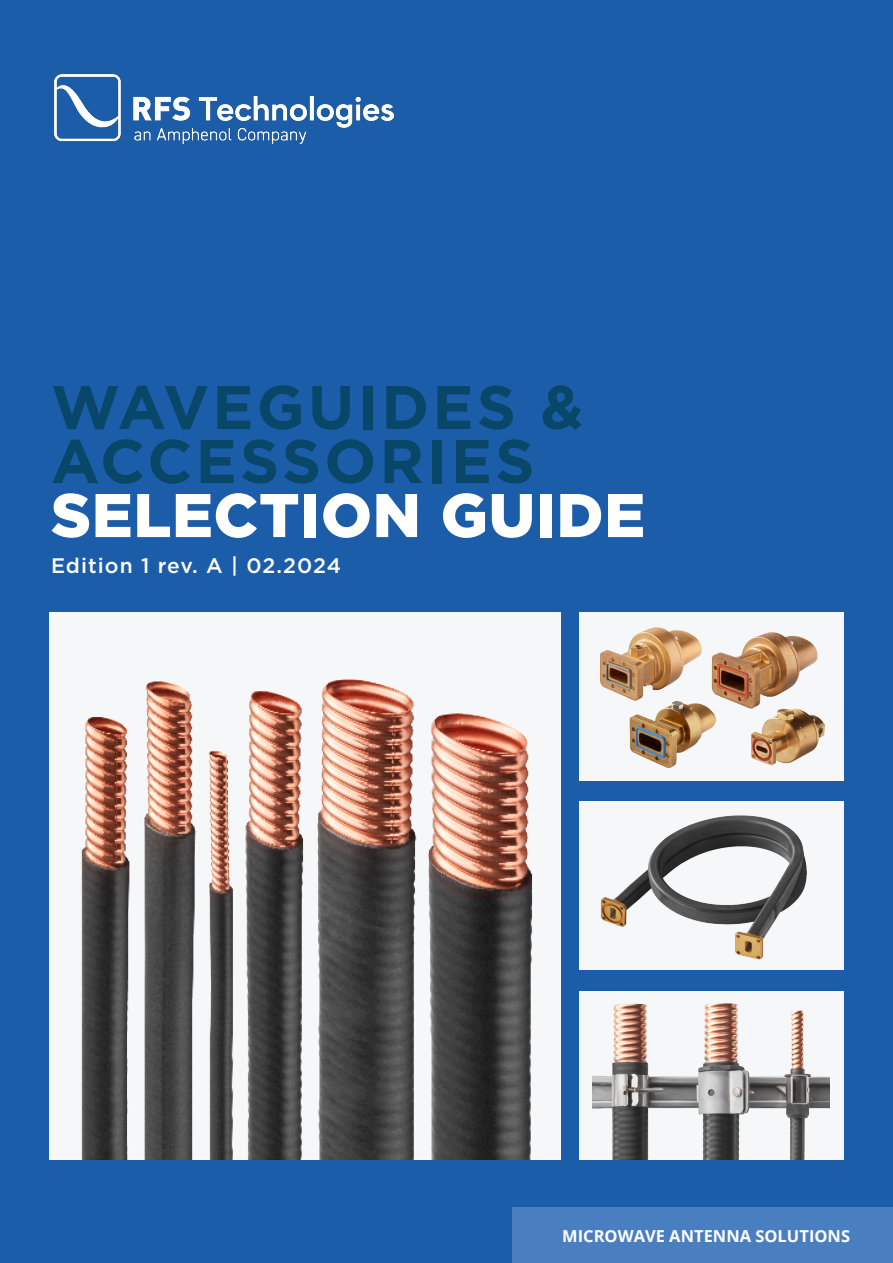
<style>
.page{position:relative;width:893px;height:1263px;background:#1c5da9}
.page>*{position:absolute;margin:0;border:0;box-sizing:border-box;transform-origin:0 0}
.Grand_titre{font:700 61.5px "Gotham";letter-spacing:.05em;color:#094768}
.Grand_titre-2{font:900 61.5px "Gotham";letter-spacing:.01em;color:#fff}
.Grand_titre-3{font:500 21px "Gotham";letter-spacing:.045em;color:#fff}
.t1{font:700 16.5px "Open Sans";color:#fff}
</style>
<div class="page">
<div style="left:513px;top:1207px;width:380px;height:56px;background:#497fc1"></div>
<div style="left:50px;top:612px;width:511px;height:548px;background:#f6f7f9"></div>
<img style="left:81px;top:679px;width:451px;height:481px">
<img style="left:579px;top:612px;width:264px;height:168px">
<div style="left:579px;top:802px;width:264px;height:168px;background:#f6f7f9"></div>
<img style="left:600px;top:815px;width:207px;height:145px">
<div style="left:579px;top:992px;width:264px;height:168px;background:#f6f7f9"></div>
<img style="left:593px;top:1003px;width:237px;height:157px">
<img style="left:54px;top:74px;width:339px;height:69px">
<p class="Grand_titre" style="left:51px;top:366px;width:534px">WAVEGUIDES &amp;</p>
<p class="Grand_titre" style="left:51px;top:420px;width:485px">ACCESSORIES</p>
<p class="Grand_titre-2" style="left:51px;top:473px;width:596px">SELECTION GUIDE</p>
<p class="Grand_titre-3" style="left:51px;top:552px;width:292px">Edition 1 rev. A | 02.2024</p>
<p class="t1" style="left:562px;top:1224px;width:289px">MICROWAVE ANTENNA SOLUTIONS</p>
</div>
